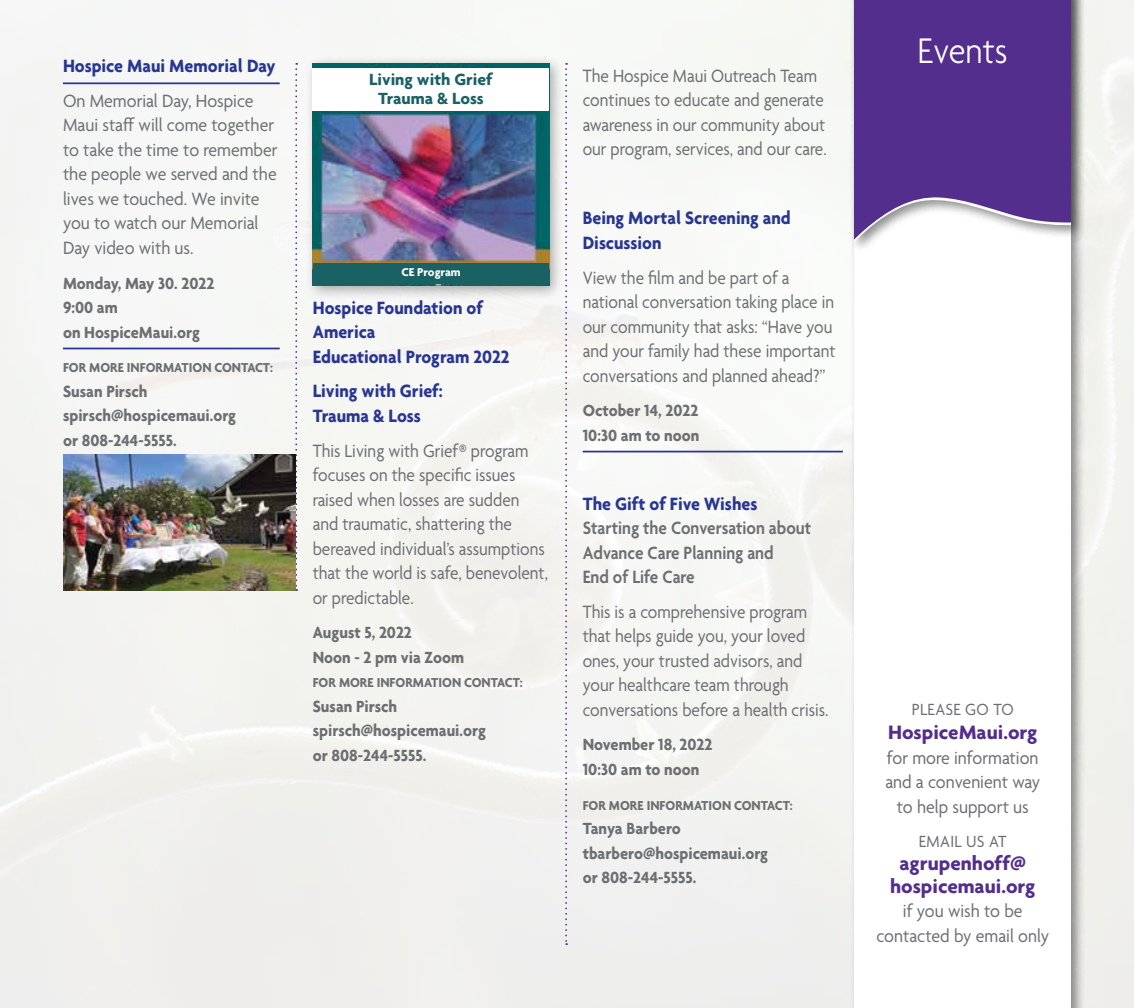
<style>
.page{position:relative;width:1134px;height:1008px;background:#f4f4f1}
.page>*{position:absolute;margin:0;border:0;box-sizing:border-box;transform-origin:0 0}
.t1{font:300 38.5px "Agenda";color:#fff;scale:.9 1}
.t2{font:700 21px/22.8px "Agenda";color:#532e8d;text-align:center}
.t3{font:19.25px/24.5px "Agenda";color:#6d6e71;scale:.9 1}
.t4{font:19.25px/24.5px "Agenda";color:#6d6e71;text-align:center;scale:.93 1}
.t5{font:700 19.25px/24.5px "Agenda";color:#283691;scale:.93 1}
.t6{font:600 19.25px/24.5px "Agenda";color:#6d6e71;scale:.9 1}
.t7{font:700 17.5px/24.5px "Agenda";color:#6d6e71;scale:.93 1}
.t8{font:700 17.5px/19.2px "Agenda";color:#1a6163;text-align:center}
.t9{font:17.5px "Agenda";letter-spacing:.02em;color:#6d6e71;scale:.93 1}
.t10{font:700 14px "Agenda";color:#6d6e71;scale:.93 1}
.t11{font:700 12.25px "Agenda";color:#fff}
</style>
<div class="page">
<hr style="left:0;top:0;width:1px;height:1008px;background:#fff">
<div style="left:849px;top:0;width:237px;height:1008px;background:#000;opacity:.44"></div>
<div style="left:854px;top:0;width:217px;height:1008px;background:#fff"></div>
<hr style="left:63px;top:82px;width:217px;height:2px;background:#283691">
<hr style="left:63px;top:348px;width:217px;height:1px;background:#283691">
<svg style="left:565px;top:63px;width:2px;height:882px"></svg>
<svg style="left:295px;top:63px;width:2px;height:528px"></svg>
<div style="left:850px;top:0;width:236px;height:256px;background:#000;opacity:.44"></div>
<svg style="left:854px;top:0;width:217px;height:256px;background:#6e509e"></svg>
<div style="left:305px;top:55px;width:260px;height:246px;background:#000;opacity:.33"></div>
<img style="left:313px;top:63px;width:236px;height:222px">
<div style="left:313px;top:68px;width:236px;height:42px;background:#fff"></div>
<div style="left:313px;top:263px;width:236px;height:21px;background:#1a6163"></div>
<hr style="left:583px;top:451px;width:260px;height:1px;background:#283691">
<img style="left:63px;top:454px;width:232px;height:137px">
<p class="t5" style="left:63px;top:53px;width:230px">Hospice Maui Memorial Day</p>
<p class="t4" style="left:63px;top:90px;width:232px;text-align:left">On Memorial Day, Hospice<br>Maui staff will come together to take the time to remember the people we served and the lives we touched. We invite you to watch our Memorial<br>Day video with us.</p>
<p class="t7" style="left:63px;top:270px;width:164px">Monday, May 30. 2022<br>9:00 am<br>on HospiceMaui.org</p>
<p class="t10" style="left:63px;top:359px;width:227px">FOR MORE INFORMATION CONTACT:</p>
<p class="t7" style="left:63px;top:378px;width:188px">Susan Pirsch spirsch@hospicemaui.org or 808-244-5555.</p>
<p class="t8" style="left:369px;top:69px;width:125px">Living with Grief<br>Trauma &amp; Loss</p>
<p class="t11" style="left:401px;top:265px;width:61px">CE Program</p>
<p class="t5" style="left:313px;top:295px;width:213px">Hospice Foundation of<br>America<br>Educational Program 2022</p>
<p class="t5" style="left:313px;top:379px;width:141px">Living with Grief:<br>Trauma &amp; Loss</p>
<p class="t3" style="left:313px;top:439px;width:263px">This Living with Grief® program focuses on the specific issues raised when losses are sudden and traumatic, shattering the bereaved individual’s assumptions that the world is safe, benevolent, or predictable.</p>
<p class="t7" style="left:313px;top:620px;width:164px">August 5, 2022<br>Noon - 2 pm via Zoom</p>
<p class="t10" style="left:313px;top:674px;width:227px">FOR MORE INFORMATION CONTACT:</p>
<p class="t7" style="left:313px;top:693px;width:188px">Susan Pirsch spirsch@hospicemaui.org or 808-244-5555.</p>
<p class="t3" style="left:583px;top:65px;width:273px">The Hospice Maui Outreach Team continues to educate and generate awareness in our community about our program, services, and our care.</p>
<p class="t5" style="left:583px;top:206px;width:225px">Being Mortal Screening and<br>Discussion</p>
<p class="t3" style="left:583px;top:266px;width:283px">View the film and be part of a national conversation taking place in our community that asks: “Have you and your family had these important conversations and planned ahead?”</p>
<p class="t7" style="left:583px;top:398px;width:127px">October 14, 2022<br>10:30 am to noon</p>
<p class="t5" style="left:583px;top:491px;width:189px">The Gift of Five Wishes</p>
<p class="t6" style="left:583px;top:517px;width:255px">Starting the Conversation about<br>Advance Care Planning and<br>End of Life Care</p>
<p class="t3" style="left:583px;top:601px;width:275px">This is a comprehensive program that helps guide you, your loved ones, your trusted advisors, and your healthcare team through conversations before a health crisis.</p>
<p class="t7" style="left:583px;top:732px;width:141px">November 18, 2022<br>10:30 am to noon</p>
<p class="t10" style="left:583px;top:796px;width:227px">FOR MORE INFORMATION CONTACT:</p>
<p class="t7" style="left:583px;top:816px;width:201px">Tanya Barbero tbarbero@hospicemaui.org or 808-244-5555.</p>
<h1 class="t1" style="left:918px;top:28px;width:102px">Events</h1>
<p class="t9" style="left:912px;top:700px;width:111px">PLEASE GO TO</p>
<p class="t2" style="left:888px;top:721px;width:151px">HospiceMaui.org</p>
<p class="t4" style="left:885px;top:747px;width:168px">for more information and a convenient way to help support us</p>
<p class="t9" style="left:919px;top:832px;width:96px">EMAIL US AT</p>
<p class="t2" style="left:890px;top:852px;width:147px">agrupenhoff@ hospicemaui.org</p>
<p class="t4" style="left:876px;top:900px;width:187px">if you wish to be contacted by email only</p>
</div>
